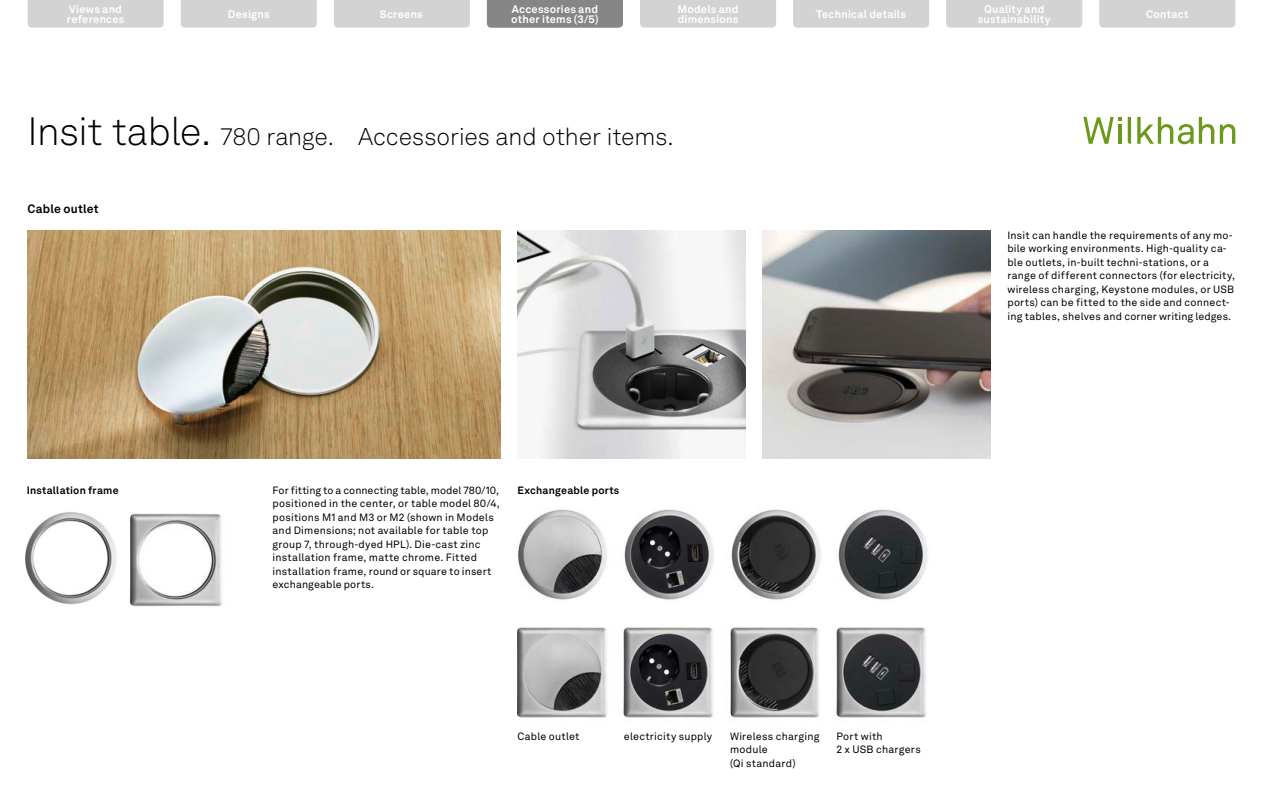
<style>
.page{position:relative;width:1263px;height:808px;background:#fff}
.page>*{position:absolute;margin:0;border:0;box-sizing:border-box;transform-origin:0 0}
.t1{font:300 24px "Akkurat LL";letter-spacing:-.005em;color:#000}
.t2{font:700 12px "Akkurat LL";letter-spacing:.015em;color:#000}
.t3{font:700 10.8px/10.5px "Akkurat LL";letter-spacing:.02em;color:#fff}
.t4{font:10.5px/13.5px "Akkurat LL";letter-spacing:.02em;color:#000}
.t5{font:700 10.5px "Akkurat LL";letter-spacing:.02em;color:#000}
.s1{font-size:39px}
</style>
<div class="page">
<img style="left:28px;top:231px;width:472px;height:228px">
<img style="left:517px;top:627px;width:91px;height:91px">
<img style="left:623px;top:627px;width:90px;height:91px">
<img style="left:836px;top:627px;width:90px;height:91px">
<img style="left:730px;top:627px;width:89px;height:91px">
<img style="left:518px;top:509px;width:89px;height:91px">
<img style="left:624px;top:509px;width:90px;height:91px">
<img style="left:838px;top:509px;width:90px;height:91px">
<img style="left:731px;top:509px;width:90px;height:91px">
<img style="left:129px;top:513px;width:93px;height:94px">
<img style="left:25px;top:512px;width:92px;height:93px">
<img style="left:762px;top:231px;width:228px;height:228px">
<img style="left:517px;top:231px;width:228px;height:228px">
<div style="left:28px;top:0;width:136px;height:28px;background:#d3d3d3"></div>
<div style="left:793px;top:0;width:136px;height:28px;background:#d3d3d3"></div>
<div style="left:181px;top:0;width:136px;height:28px;background:#d3d3d3"></div>
<div style="left:640px;top:0;width:136px;height:28px;background:#d3d3d3"></div>
<div style="left:1099px;top:0;width:136px;height:28px;background:#d3d3d3"></div>
<div style="left:946px;top:0;width:136px;height:28px;background:#d3d3d3"></div>
<div style="left:334px;top:0;width:136px;height:28px;background:#d3d3d3"></div>
<div style="left:487px;top:0;width:136px;height:28px;background:#868686"></div>
<svg style="left:1083px;top:117px;width:39px;height:27px"></svg>
<hr style="left:1118px;top:125px;width:3px;height:19px;background:#6c991c">
<svg style="left:1128px;top:117px;width:3px;height:27px"></svg>
<svg style="left:1137px;top:117px;width:56px;height:27px"></svg>
<svg style="left:1199px;top:117px;width:15px;height:27px"></svg>
<svg style="left:1220px;top:124px;width:15px;height:20px"></svg>
<p class="t3" style="left:67px;top:3px;width:59px">Views and references</p>
<p class="t3" style="left:228px;top:8px;width:43px">Designs</p>
<p class="t3" style="left:816px;top:8px;width:91px">Technical details</p>
<p class="t3" style="left:380px;top:8px;width:45px">Screens</p>
<p class="t3" style="left:511px;top:3px;width:89px">Accessories and other items (3/5)</p>
<p class="t3" style="left:678px;top:3px;width:62px">Models and dimensions</p>
<p class="t3" style="left:525px;top:13px;width:62px">other items</p>
<h1 class="t1" style="left:28px;top:119px;width:648px"><span class="s1">Insit table.</span> 780 range. Accessories and other items.</h1>
<p class="t2" style="left:28px;top:200px;width:73px">Cable outlet</p>
<p class="t3" style="left:978px;top:3px;width:74px;text-align:center">Quality and sustainability</p>
<p class="t3" style="left:1146px;top:8px;width:44px">Contact</p>
<p class="t4" style="left:1007px;top:228px;width:229px">Insit can handle the requirements of any mo&shy;bile working environments. High-quality ca&shy;ble outlets, in-built techni-stations, or a range of different connectors (for electricity, wireless charging, Keystone modules, or USB ports) can be fitted to the side and connect&shy;ing tables, shelves and corner writing ledges.</p>
<p class="t5" style="left:27px;top:482px;width:93px">Installation frame</p>
<p class="t4" style="left:273px;top:483px;width:229px">For fitting to a connecting table, model 780/10, positioned in the center, or table model 80/4, positions M1 and M3 or M2 (shown in Models and Dimensions; not available for table top group 7, through-dyed HPL). Die-cast zinc installation frame, matte chrome. Fitted installation frame, round or square to insert exchangeable ports.</p>
<p class="t5" style="left:517px;top:482px;width:103px">Exchangeable ports</p>
<p class="t4" style="left:517px;top:729px;width:64px">Cable outlet</p>
<p class="t4" style="left:624px;top:729px;width:90px">electricity supply</p>
<p class="t4" style="left:730px;top:729px;width:91px">Wireless charging module<br>(Qi standard)</p>
<p class="t4" style="left:836px;top:729px;width:86px">Port with<br>2 x USB chargers</p>
</div>
